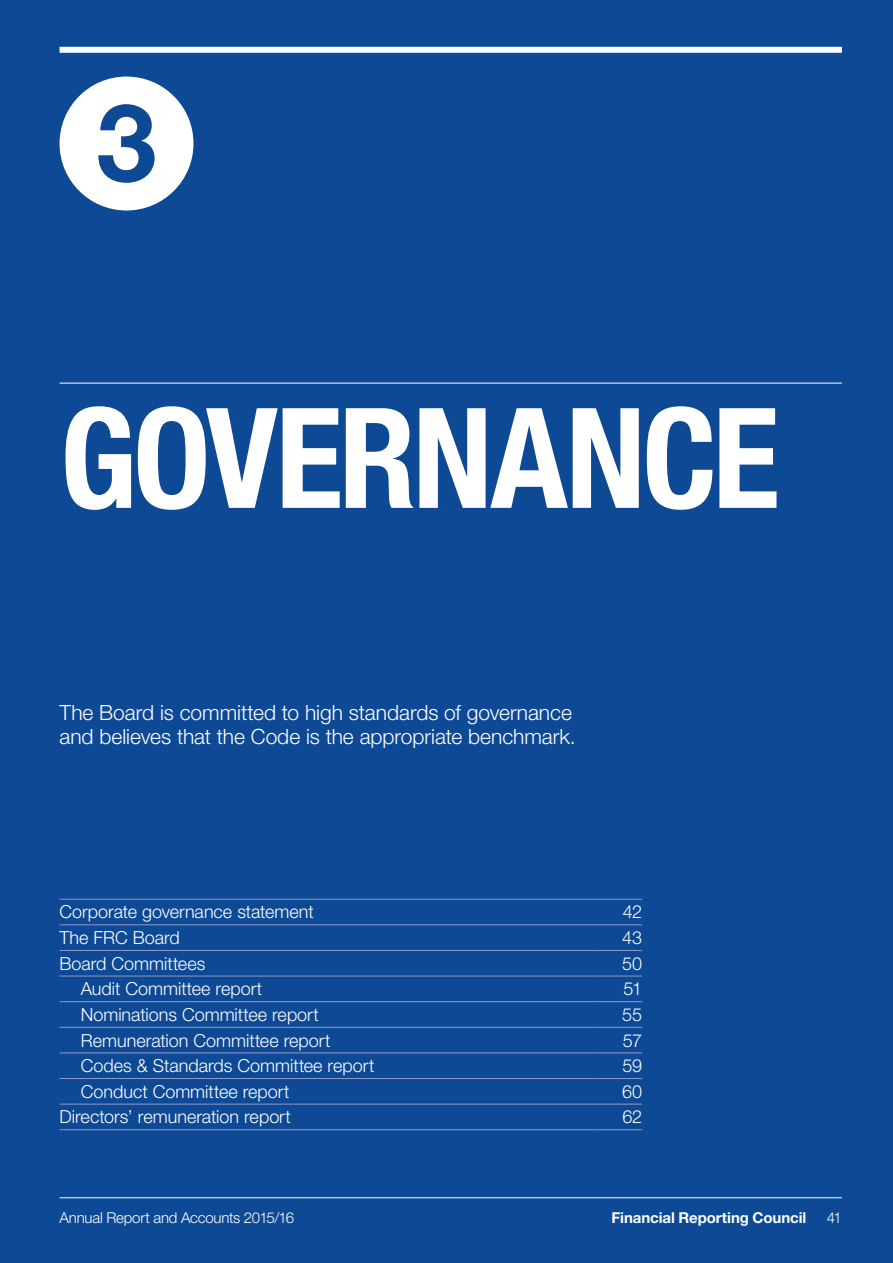
<style>
.page{position:relative;width:893px;height:1263px;background:#0d4995}
.page>*{position:absolute;margin:0;border:0;box-sizing:border-box;transform-origin:0 0}
.t1{font:700 condensed 139.5px "Helvetica Neue LT Std";letter-spacing:-.03em;color:#fff}
.t2{font:700 108px "Helvetica Neue LT Std";color:#0d4995}
.t3{font:300 21px/24px "Helvetica Neue LT Std";letter-spacing:-.005em;color:#fff}
.t4{font:300 18px "Helvetica Neue LT Std";color:#fff}
.t5{font:300 15px "Helvetica Neue LT Std";letter-spacing:-.015em;color:#fff}
.t6{font:700 15px "Helvetica Neue LT Std";letter-spacing:-.005em;color:#fff}
</style>
<div class="page">
<hr style="left:60px;top:924px;width:540px;height:1px;background:#909aca">
<hr style="left:600px;top:924px;width:42px;height:1px;background:#909aca">
<hr style="left:60px;top:950px;width:540px;height:1px;background:#909aca">
<hr style="left:60px;top:976px;width:540px;height:1px;background:#909aca">
<hr style="left:600px;top:976px;width:42px;height:1px;background:#909aca">
<hr style="left:60px;top:1001px;width:540px;height:1px;background:#909aca">
<hr style="left:600px;top:1001px;width:42px;height:1px;background:#909aca">
<hr style="left:60px;top:1027px;width:540px;height:1px;background:#909aca">
<hr style="left:60px;top:1052px;width:540px;height:1px;background:#909aca">
<hr style="left:600px;top:1052px;width:42px;height:1px;background:#909aca">
<hr style="left:60px;top:1078px;width:540px;height:1px;background:#909aca">
<hr style="left:600px;top:1078px;width:42px;height:1px;background:#909aca">
<hr style="left:60px;top:1104px;width:540px;height:1px;background:#909aca">
<hr style="left:600px;top:1104px;width:42px;height:1px;background:#909aca">
<hr style="left:60px;top:1129px;width:540px;height:1px;background:#909aca">
<hr style="left:600px;top:1129px;width:42px;height:1px;background:#909aca">
<hr style="left:60px;top:899px;width:540px;height:1px;background:#909aca">
<hr style="left:600px;top:899px;width:42px;height:1px;background:#909aca">
<hr style="left:600px;top:950px;width:42px;height:1px;background:#909aca">
<hr style="left:600px;top:1027px;width:42px;height:1px;background:#909aca">
<hr style="left:60px;top:1197px;width:782px;height:1px;background:#fff">
<hr style="left:60px;top:383px;width:782px;height:1px;background:#fff">
<div style="left:60px;top:47px;width:782px;height:6px;background:#fff"></div>
<div style="left:60px;top:77px;width:133px;height:133px;background:#fff;border-radius:50%"></div>
<p class="t2" style="left:96px;top:76px;width:62px">3</p>
<p class="t1" style="left:60px;top:374px;width:721px">GOVERNANCE</p>
<p class="t3" style="left:60px;top:700px;width:518px">The Board is committed to high standards of governance and believes that the Code is the appropriate benchmark.</p>
<p class="t4" style="left:60px;top:901px;width:256px">Corporate governance statement</p>
<p class="t4" style="left:623px;top:901px;width:21px">42</p>
<p class="t4" style="left:60px;top:927px;width:122px">The FRC Board</p>
<p class="t4" style="left:622px;top:927px;width:21px">43</p>
<p class="t4" style="left:60px;top:952px;width:147px">Board Committees</p>
<p class="t4" style="left:622px;top:952px;width:21px">50</p>
<p class="t4" style="left:81px;top:978px;width:183px">Audit Committee report</p>
<p class="t4" style="left:624px;top:978px;width:20px">51</p>
<p class="t4" style="left:81px;top:1003px;width:240px">Nominations Committee report</p>
<p class="t4" style="left:622px;top:1003px;width:21px">55</p>
<p class="t4" style="left:81px;top:1029px;width:251px">Remuneration Committee report</p>
<p class="t4" style="left:623px;top:1029px;width:21px">57</p>
<p class="t4" style="left:81px;top:1055px;width:295px">Codes &amp; Standards Committee report</p>
<p class="t4" style="left:622px;top:1055px;width:21px">59</p>
<p class="t4" style="left:81px;top:1080px;width:210px">Conduct Committee report</p>
<p class="t4" style="left:622px;top:1080px;width:22px">60</p>
<p class="t4" style="left:60px;top:1106px;width:233px">Directors’ remuneration report</p>
<p class="t4" style="left:622px;top:1106px;width:21px">62</p>
<p class="t5" style="left:60px;top:1208px;width:236px">Annual Report and Accounts 2015/16</p>
<p class="t6" style="left:612px;top:1208px;width:196px">Financial Reporting Council</p>
<p class="t5" style="left:827px;top:1208px;width:17px">41</p>
</div>
